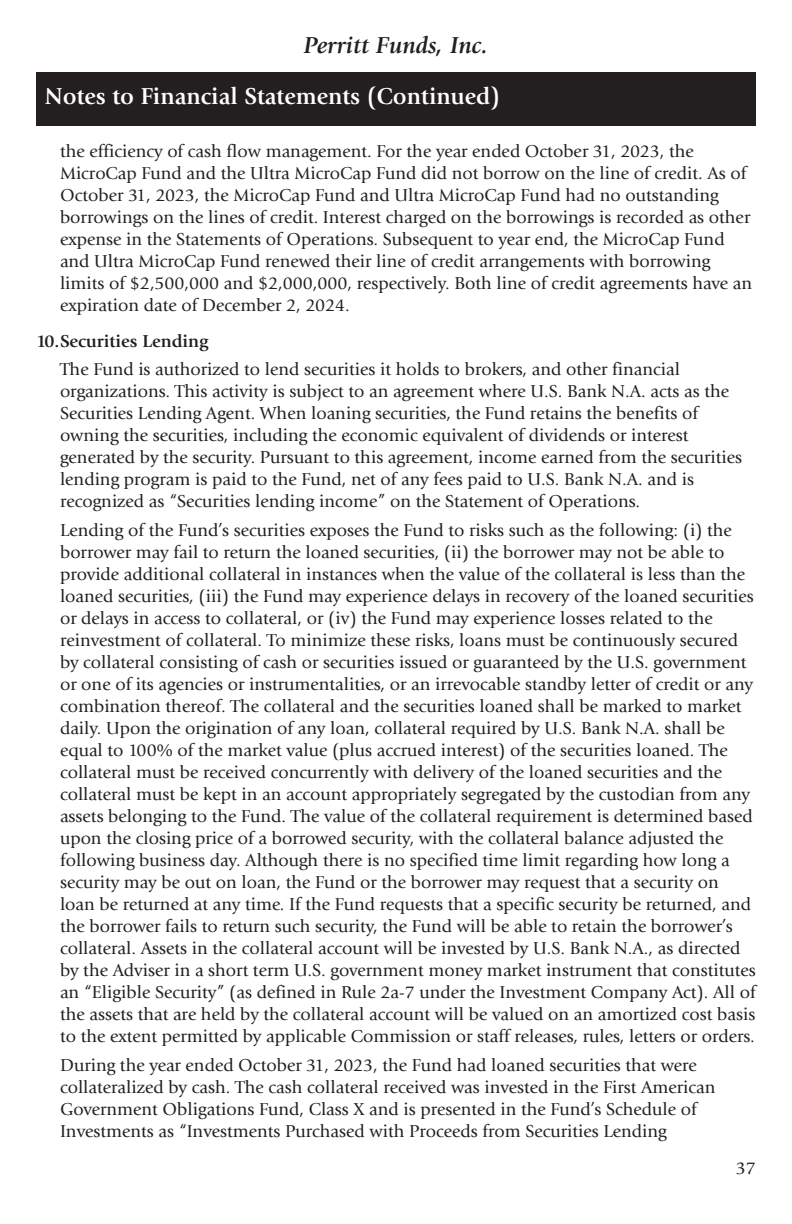
<style>
.page{position:relative;width:792px;height:1224px;background:#fff}
.page>*{position:absolute;margin:0;border:0;box-sizing:border-box;transform-origin:0 0}
.t1{font:700 24px "Giovanni Std";color:#fff}
.t2{font:italic 700 24px "Giovanni Std";color:#231f20}
.t3{font:18px/22px "Giovanni Std";color:#231f20}
.t4{font:700 18px "Giovanni Std";color:#231f20}
</style>
<div class="page">
<div style="left:36px;top:72px;width:720px;height:54px;background:#231f20"></div>
<h1 class="t2" style="left:304px;top:36px;width:186px">Perritt Funds, Inc.</h1>
<h1 class="t1" style="left:45px;top:87px;width:457px">Notes to Financial Statements (Continued)</h1>
<p class="t3" style="left:60px;top:141px;width:694px">the efficiency of cash flow management. For the year ended October 31, 2023, the MicroCap Fund and the Ultra MicroCap Fund did not borrow on the line of credit. As of October 31, 2023, the MicroCap Fund and Ultra MicroCap Fund had no outstanding borrowings on the lines of credit. Interest charged on the borrowings is recorded as other expense in the Statements of Operations. Subsequent to year end, the MicroCap Fund and Ultra MicroCap Fund renewed their line of credit arrangements with borrowing limits of $2,500,000 and $2,000,000, respectively. Both line of credit agreements have an expiration date of December 2, 2024.</p>
<p class="t4" style="left:36px;top:334px;width:174px">10.Securities Lending</p>
<p class="t3" style="left:60px;top:359px;width:684px">The Fund is authorized to lend securities it holds to brokers, and other financial organizations. This activity is subject to an agreement where U.S. Bank N.A. acts as the Securities Lending Agent. When loaning securities, the Fund retains the benefits of owning the securities, including the economic equivalent of dividends or interest generated by the security. Pursuant to this agreement, income earned from the securities lending program is paid to the Fund, net of any fees paid to U.S. Bank N.A. and is recognized as “Securities lending income” on the Statement of Operations.</p>
<p class="t3" style="left:60px;top:520px;width:697px">Lending of the Fund’s securities exposes the Fund to risks such as the following: (i) the borrower may fail to return the loaned securities, (ii) the borrower may not be able to provide additional collateral in instances when the value of the collateral is less than the loaned securities, (iii) the Fund may experience delays in recovery of the loaned securities or delays in access to collateral, or (iv) the Fund may experience losses related to the reinvestment of collateral. To minimize these risks, loans must be continuously secured by collateral consisting of cash or securities issued or guaranteed by the U.S. government or one of its agencies or instrumentalities, or an irrevocable standby letter of credit or any combination thereof. The collateral and the securities loaned shall be marked to market daily. Upon the origination of any loan, collateral required by U.S. Bank N.A. shall be equal to 100% of the market value (plus accrued interest) of the securities loaned. The collateral must be received concurrently with delivery of the loaned securities and the collateral must be kept in an account appropriately segregated by the custodian from any assets belonging to the Fund. The value of the collateral requirement is determined based upon the closing price of a borrowed security, with the collateral balance adjusted the following business day. Although there is no specified time limit regarding how long a security may be out on loan, the Fund or the borrower may request that a security on loan be returned at any time. If the Fund requests that a specific security be returned, and the borrower fails to return such security, the Fund will be able to retain the borrower’s collateral. Assets in the collateral account will be invested by U.S. Bank N.A., as directed by the Adviser in a short term U.S. government money market instrument that constitutes an “Eligible Security” (as defined in Rule 2a-7 under the Investment Company Act). All of the assets that are held by the collateral account will be valued on an amortized cost basis to the extent permitted by applicable Commission or staff releases, rules, letters or orders.</p>
<p class="t3" style="left:60px;top:1056px;width:657px">During the year ended October 31, 2023, the Fund had loaned securities that were collateralized by cash. The cash collateral received was invested in the First American Government Obligations Fund, Class X and is presented in the Fund’s Schedule of Investments as “Investments Purchased with Proceeds from Securities Lending</p>
<p class="t3" style="left:736px;top:1158px;width:22px">37</p>
</div>
